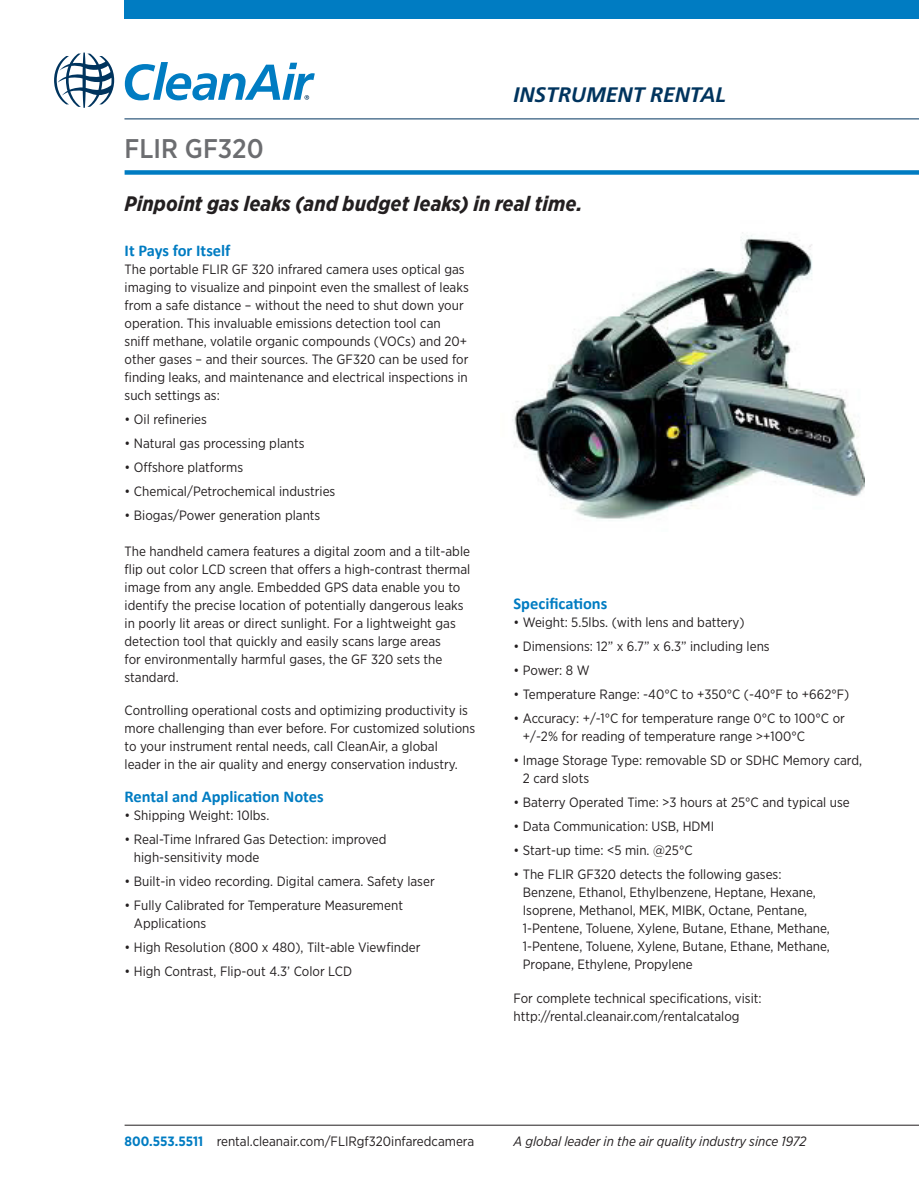
<style>
.page{position:relative;width:919px;height:1189px;background:#fff}
.page>*{position:absolute;margin:0;border:0;box-sizing:border-box;transform-origin:0 0}
.t1{font:500 27px "Gotham Narrow";color:#6c6d70}
.t2{font:italic 700 21px "Gotham Narrow";color:#231f20}
.t3{font:italic 700 21px "Frutiger LT Std";color:#00345e}
.t4{font:700 16.5px "Calibri";color:#007cc2}
.t5{font:13.5px/18px "Gotham Narrow";color:#231f20}
.t6{font:italic 13.5px "Gotham Narrow";color:#231f20}
.s1{font-weight:700;color:#007cc2}
</style>
<div class="page">
<div style="left:125px;top:0;width:794px;height:18px;background:#007cc2"></div>
<hr style="left:125px;top:1124px;width:794px;height:1px;background:#231f20">
<hr style="left:125px;top:118px;width:794px;height:1px;background:#00345e">
<div style="left:127px;top:170px;width:792px;height:5px;background:#007cc2"></div>
<svg style="left:54px;top:53px;width:60px;height:55px"></svg>
<svg style="left:125px;top:62px;width:190px;height:38px"></svg>
<img style="left:512px;top:232px;width:352px;height:287px">
<p class="t1" style="left:125px;top:131px;width:141px">FLIR GF320</p>
<p class="t3" style="left:513px;top:83px;width:214px">INSTRUMENT RENTAL</p>
<p class="t2" style="left:125px;top:190px;width:459px">Pinpoint gas leaks (and budget leaks) in real time.</p>
<p class="t4" style="left:125px;top:240px;width:107px">It Pays for Itself</p>
<p class="t5" style="left:125px;top:260px;width:346px">The portable FLIR GF 320 infrared camera uses optical gas imaging to visualize and pinpoint even the smallest of leaks from a safe distance – without the need to shut down your operation. This invaluable emissions detection tool can sniff methane, volatile organic compounds (VOCs) and 20+ other gases – and their sources. The GF320 can be used for finding leaks, and maintenance and electrical inspections in such settings as:</p>
<p class="t5" style="left:125px;top:410px;width:84px">• Oil refineries</p>
<p class="t5" style="left:125px;top:434px;width:181px">• Natural gas processing plants</p>
<p class="t5" style="left:125px;top:458px;width:120px">• Offshore platforms</p>
<p class="t5" style="left:125px;top:482px;width:212px">• Chemical/Petrochemical industries</p>
<p class="t5" style="left:125px;top:506px;width:197px">• Biogas/Power generation plants</p>
<p class="t5" style="left:125px;top:542px;width:347px">The handheld camera features a digital zoom and a tilt-able flip out color LCD screen that offers a high-contrast thermal image from any angle. Embedded GPS data enable you to identify the precise location of potentially dangerous leaks in poorly lit areas or direct sunlight. For a lightweight gas detection tool that quickly and easily scans large areas<br>for environmentally harmful gases, the GF 320 sets the standard.</p>
<p class="t5" style="left:125px;top:701px;width:352px">Controlling operational costs and optimizing productivity is more challenging than ever before. For customized solutions to your instrument rental needs, call CleanAir, a global leader in the air quality and energy conservation industry.</p>
<p class="t4" style="left:125px;top:786px;width:200px">Rental and Application Notes</p>
<p class="t5" style="left:125px;top:806px;width:146px">• Shipping Weight: 10lbs.</p>
<p class="t5" style="left:134px;top:830px;width:254px;text-indent:-9px">• Real-Time Infrared Gas Detection: improved high-sensitivity mode</p>
<p class="t5" style="left:125px;top:872px;width:312px">• Built-in video recording. Digital camera. Safety laser</p>
<p class="t5" style="left:134px;top:896px;width:271px;text-indent:-9px">• Fully Calibrated for Temperature Measurement<br>Applications</p>
<p class="t5" style="left:125px;top:938px;width:297px">• High Resolution (800 x 480), Tilt-able Viewfinder</p>
<p class="t5" style="left:125px;top:962px;width:229px">• High Contrast, Flip-out 4.3’ Color LCD</p>
<p class="t4" style="left:513px;top:593px;width:95px">Specifications</p>
<p class="t5" style="left:513px;top:613px;width:232px">• Weight: 5.5lbs. (with lens and battery)</p>
<p class="t5" style="left:513px;top:637px;width:258px">• Dimensions: 12” x 6.7” x 6.3” including lens</p>
<p class="t5" style="left:513px;top:661px;width:78px">• Power: 8 W</p>
<p class="t5" style="left:513px;top:685px;width:337px">• Temperature Range: -40°C to +350°C (-40°F to +662°F)</p>
<p class="t5" style="left:523px;top:709px;width:323px;text-indent:-9px">• Accuracy: +/-1°C for temperature range 0°C to 100°C or +/-2% for reading of temperature range &gt;+100°C</p>
<p class="t5" style="left:523px;top:751px;width:341px;text-indent:-9px">• Image Storage Type: removable SD or SDHC Memory card,<br>2 card slots</p>
<p class="t5" style="left:513px;top:793px;width:338px">• Baterry Operated Time: &gt;3 hours at 25°C and typical use</p>
<p class="t5" style="left:513px;top:817px;width:202px">• Data Communication: USB, HDMI</p>
<p class="t5" style="left:513px;top:841px;width:181px">• Start-up time: &lt;5 min. @25°C</p>
<p class="t5" style="left:523px;top:865px;width:308px;text-indent:-9px">• The FLIR GF320 detects the following gases:<br>Benzene, Ethanol, Ethylbenzene, Heptane, Hexane, Isoprene, Methanol, MEK, MIBK, Octane, Pentane, 1-Pentene, Toluene, Xylene, Butane, Ethane, Methane, 1-Pentene, Toluene, Xylene, Butane, Ethane, Methane, Propane, Ethylene, Propylene</p>
<p class="t5" style="left:513px;top:989px;width:250px">For complete technical specifications, visit: http://rental.cleanair.com/rentalcatalog</p>
<p class="t5" style="left:125px;top:1131px;width:351px"><span class="s1">800.553.5511</span> rental.cleanair.com/FLIRgf320infaredcamera</p>
<p class="t6" style="left:513px;top:1132px;width:294px">A global leader in the air quality industry since 1972</p>
</div>
